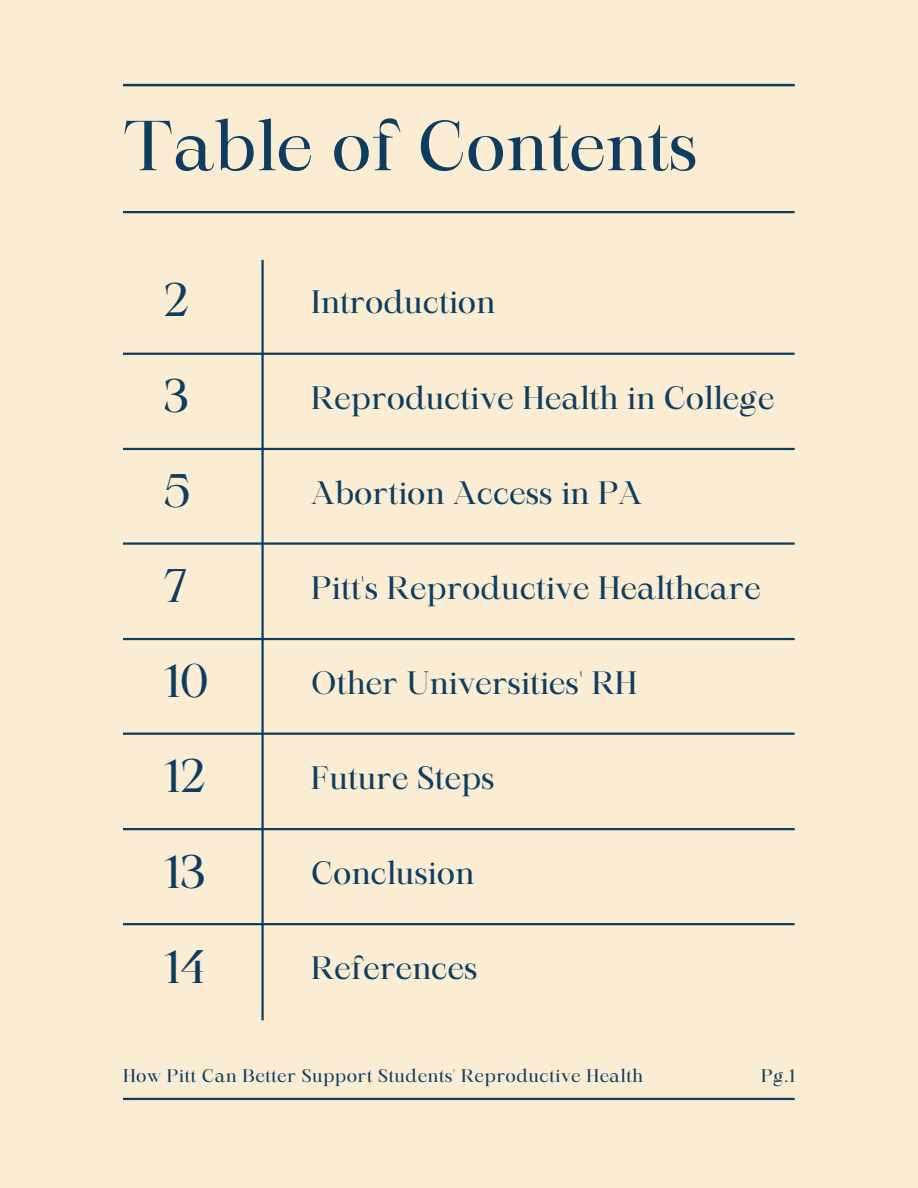
<style>
.page{position:relative;width:918px;height:1188px;background:#faedd3}
.page>*{position:absolute;margin:0;border:0;box-sizing:border-box;transform-origin:0 0}
.t1{font:67.8px "Maharlika";color:#0e3d60}
.t2{font:45.15px/95.2px "Maharlika";color:#0e3d60}
.t3{font:31.05px "Maharlika";color:#0e3d60}
.t4{font:17.7px "Maharlika";color:#0e3d60}
.t5{font:17.55px "Maharlika";letter-spacing:.025em;color:#0e3d60}
</style>
<div class="page">
<hr style="left:123px;top:84px;width:672px;height:2px;background:#0e3d60">
<hr style="left:123px;top:211px;width:672px;height:2px;background:#0e3d60">
<hr style="left:123px;top:353px;width:672px;height:2px;background:#0e3d60">
<hr style="left:123px;top:448px;width:672px;height:2px;background:#0e3d60">
<hr style="left:123px;top:542px;width:672px;height:3px;background:#0e3d60">
<hr style="left:123px;top:638px;width:672px;height:2px;background:#0e3d60">
<hr style="left:123px;top:733px;width:672px;height:2px;background:#0e3d60">
<hr style="left:261px;top:260px;width:3px;height:760px;background:#0e3d60">
<hr style="left:123px;top:828px;width:672px;height:2px;background:#0e3d60">
<hr style="left:123px;top:923px;width:672px;height:2px;background:#0e3d60">
<hr style="left:123px;top:1098px;width:672px;height:2px;background:#0e3d60">
<h1 class="t1" style="left:123px;top:118px;width:576px">Table of Contents</h1>
<h2 class="t2" style="left:163px;top:257px;width:47px">2<br>3<br>5<br>7<br>10<br>12<br>13</h2>
<p class="t3" style="left:311px;top:289px;width:186px">Introduction</p>
<p class="t3" style="left:311px;top:385px;width:465px">Reproductive Health in College</p>
<p class="t3" style="left:311px;top:480px;width:333px">Abortion Access in PA</p>
<p class="t3" style="left:311px;top:575px;width:451px">Pitt's Reproductive Healthcare</p>
<p class="t3" style="left:311px;top:670px;width:328px">Other Universities' RH</p>
<p class="t3" style="left:311px;top:765px;width:185px">Future Steps</p>
<p class="t3" style="left:311px;top:860px;width:164px">Conclusion</p>
<h2 class="t2" style="left:163px;top:923px;width:43px">14</h2>
<p class="t3" style="left:311px;top:955px;width:168px">References</p>
<p class="t5" style="left:123px;top:1068px;width:522px">How Pitt Can Better Support Students' Reproductive Health</p>
<p class="t4" style="left:761px;top:1068px;width:35px">Pg.1</p>
</div>
